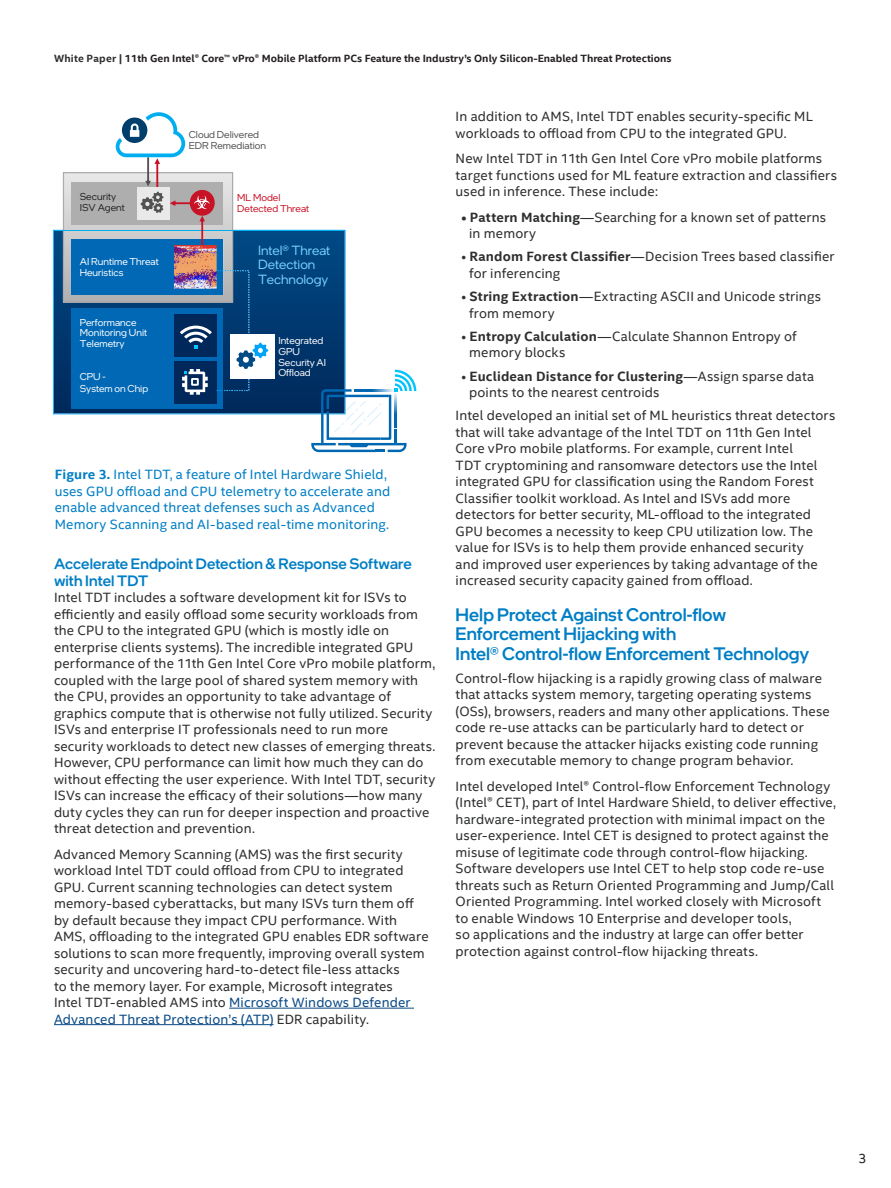
<style>
.page{position:relative;width:891px;height:1188px;background:#fff}
.page>*{position:absolute;margin:0;border:0;box-sizing:border-box;transform-origin:0 0}
.CopyHeaderBlue{font:500 18px/19.5px "Intel One Display";color:#007ec5}
.Mini_Header{font:500 15px/16.5px "Intel One Display";letter-spacing:.005em;color:#007ec5}
.MainCopy___Caption{font:13.5px/16.5px "Intel Clear";letter-spacing:.01em;color:#2d2f2e}
.MainCopy___Caption-2{font:13.5px/16.5px "Intel Clear";letter-spacing:.01em;color:#007ec5}
.bullets{font:13.5px/16.5px "Intel Clear";letter-spacing:.01em;color:#2d2f2e}
.t1{font:13.5px "Intel Clear";color:#231f20}
.t2{font:13.35px/14.5px "Intel One Display";color:#76ceff}
.Document_Header{font:700 10.5px "Intel Clear";color:#231f20}
.t3{font:10.05px/10.8px "Intel One Display";letter-spacing:.005em;color:#fff}
.t4{font:10.05px/10.8px "Intel One Display";letter-spacing:.005em;color:#525252}
.t5{font:10.05px/10.8px "Intel One Display";letter-spacing:.005em;color:#c81326}
.t6{font:10.05px/10.8px "Intel One Display";letter-spacing:.005em;color:#262626}
.s1{color:#2d2f2e}
.s2{font-weight:700}
.s3{color:#0b4b87}
</style>
<div class="page">
<hr style="left:229px;top:1008px;width:185px;height:1px;background:#0b4b87">
<hr style="left:54px;top:1024px;width:220px;height:1px;background:#0b4b87">
<svg style="left:53px;top:230px;width:293px;height:184px;background:#043f75"></svg>
<div style="left:72px;top:308px;width:151px;height:101px;background:#0068b5"></div>
<div style="left:174px;top:361px;width:42px;height:42px;background:#00285a"></div>
<hr style="left:53px;top:230px;width:292px;height:1px;background:#00aeef">
<div style="left:230px;top:334px;width:45px;height:45px;background:#fff"></div>
<svg style="left:311px;top:370px;width:105px;height:82px"></svg>
<svg style="left:63px;top:112px;width:205px;height:283px"></svg>
<p class="Document_Header" style="left:54px;top:52px;width:619px"><span class="s1">White Paper |</span> 11th Gen Intel® Core™ vPro® Mobile Platform PCs Feature the Industry’s Only Silicon-Enabled Threat Protections</p>
<p class="t6" style="left:80px;top:191px;width:47px">Security<br>ISV Agent</p>
<p class="t3" style="left:80px;top:256px;width:81px">AI Runtime Threat<br>Heuristics</p>
<p class="t3" style="left:80px;top:317px;width:69px">Performance<br>Monitoring Unit<br>Telemetry</p>
<p class="t3" style="left:80px;top:371px;width:70px;line-height:12px">CPU -<br>System on Chip</p>
<p class="t4" style="left:189px;top:129px;width:79px">Cloud Delivered<br>EDR Remediation</p>
<p class="t5" style="left:237px;top:192px;width:73px">ML Model<br>Detected Threat</p>
<p class="t2" style="left:258px;top:243px;width:74px">Intel® Threat<br>Detection<br>Technology</p>
<p class="t3" style="left:278px;top:335px;width:49px">Integrated<br>GPU<br>Security AI<br>Offload</p>
<p class="MainCopy___Caption-2" style="left:55px;top:466px;width:337px"><span class="s2">Figure 3.</span> Intel TDT, a feature of Intel Hardware Shield, uses GPU offload and CPU telemetry to accelerate and enable advanced threat defenses such as Advanced Memory Scanning and AI-based real-time monitoring.</p>
<p class="Mini_Header" style="left:54px;top:555px;width:359px">Accelerate Endpoint Detection &amp; Response Software with Intel TDT</p>
<p class="MainCopy___Caption" style="left:54px;top:590px;width:383px">Intel TDT includes a software development kit for ISVs to efficiently and easily offload some security workloads from the CPU to the integrated GPU (which is mostly idle on enterprise clients systems). The incredible integrated GPU performance of the 11th Gen Intel Core vPro mobile platform, coupled with the large pool of shared system memory with the CPU, provides an opportunity to take advantage of graphics compute that is otherwise not fully utilized. Security ISVs and enterprise IT professionals need to run more security workloads to detect new classes of emerging threats.<br>However, CPU performance can limit how much they can do without effecting the user experience. With Intel TDT, security ISVs can increase the efficacy of their solutions—how many duty cycles they can run for deeper inspection and proactive threat detection and prevention.</p>
<p class="MainCopy___Caption" style="left:54px;top:846px;width:376px">Advanced Memory Scanning (AMS) was the first security workload Intel TDT could offload from CPU to integrated GPU. Current scanning technologies can detect system memory-based cyberattacks, but many ISVs turn them off by default because they impact CPU performance. With AMS, offloading to the integrated GPU enables EDR software solutions to scan more frequently, improving overall system security and uncovering hard-to-detect file-less attacks<br>to the memory layer. For example, Microsoft integrates<br>Intel TDT-enabled AMS into <span class="s3">Microsoft Windows Defender Advanced Threat Protection’s (ATP)</span> EDR capability.</p>
<p class="MainCopy___Caption" style="left:456px;top:109px;width:359px">In addition to AMS, Intel TDT enables security-specific ML workloads to offload from CPU to the integrated GPU.</p>
<p class="MainCopy___Caption" style="left:456px;top:150px;width:383px">New Intel TDT in 11th Gen Intel Core vPro mobile platforms target functions used for ML feature extraction and classifiers used in inference. These include:</p>
<p class="bullets" style="left:469px;top:209px;width:358px;text-indent:-8px"><span class="s2">• Pattern Matching</span>—Searching for a known set of patterns in memory</p>
<p class="MainCopy___Caption" style="left:469px;top:249px;width:367px;text-indent:-8px">• <span class="s2">Random Forest Classifier</span>—Decision Trees based classifier for inferencing</p>
<p class="MainCopy___Caption" style="left:469px;top:288px;width:353px;text-indent:-8px">• <span class="s2">String Extraction</span>—Extracting ASCII and Unicode strings from memory</p>
<p class="MainCopy___Caption" style="left:469px;top:328px;width:329px;text-indent:-8px">• <span class="s2">Entropy Calculation</span>—Calculate Shannon Entropy of memory blocks</p>
<p class="MainCopy___Caption" style="left:469px;top:368px;width:346px;text-indent:-8px">• <span class="s2">Euclidean Distance for Clustering</span>—Assign sparse data points to the nearest centroids</p>
<p class="MainCopy___Caption" style="left:456px;top:408px;width:381px">Intel developed an initial set of ML heuristics threat detectors that will take advantage of the Intel TDT on 11th Gen Intel Core vPro mobile platforms. For example, current Intel<br>TDT cryptomining and ransomware detectors use the Intel integrated GPU for classification using the Random Forest Classifier toolkit workload. As Intel and ISVs add more detectors for better security, ML-offload to the integrated GPU becomes a necessity to keep CPU utilization low. The value for ISVs is to help them provide enhanced security<br>and improved user experiences by taking advantage of the increased security capacity gained from offload.</p>
<p class="CopyHeaderBlue" style="left:456px;top:604px;width:355px">Help Protect Against Control-flow<br>Enforcement Hijacking with<br>Intel® Control-flow Enforcement Technology</p>
<p class="MainCopy___Caption" style="left:456px;top:670px;width:376px">Control-flow hijacking is a rapidly growing class of malware that attacks system memory, targeting operating systems (OSs), browsers, readers and many other applications. These code re-use attacks can be particularly hard to detect or prevent because the attacker hijacks existing code running from executable memory to change program behavior.</p>
<p class="MainCopy___Caption" style="left:456px;top:778px;width:382px">Intel developed Intel® Control-flow Enforcement Technology (Intel® CET), part of Intel Hardware Shield, to deliver effective, hardware-integrated protection with minimal impact on the user-experience. Intel CET is designed to protect against the misuse of legitimate code through control-flow hijacking.<br>Software developers use Intel CET to help stop code re-use threats such as Return Oriented Programming and Jump/Call Oriented Programming. Intel worked closely with Microsoft to enable Windows 10 Enterprise and developer tools,<br>so applications and the industry at large can offer better protection against control-flow hijacking threats.</p>
<p class="t1" style="left:858px;top:1150px;width:10px">3</p>
</div>
